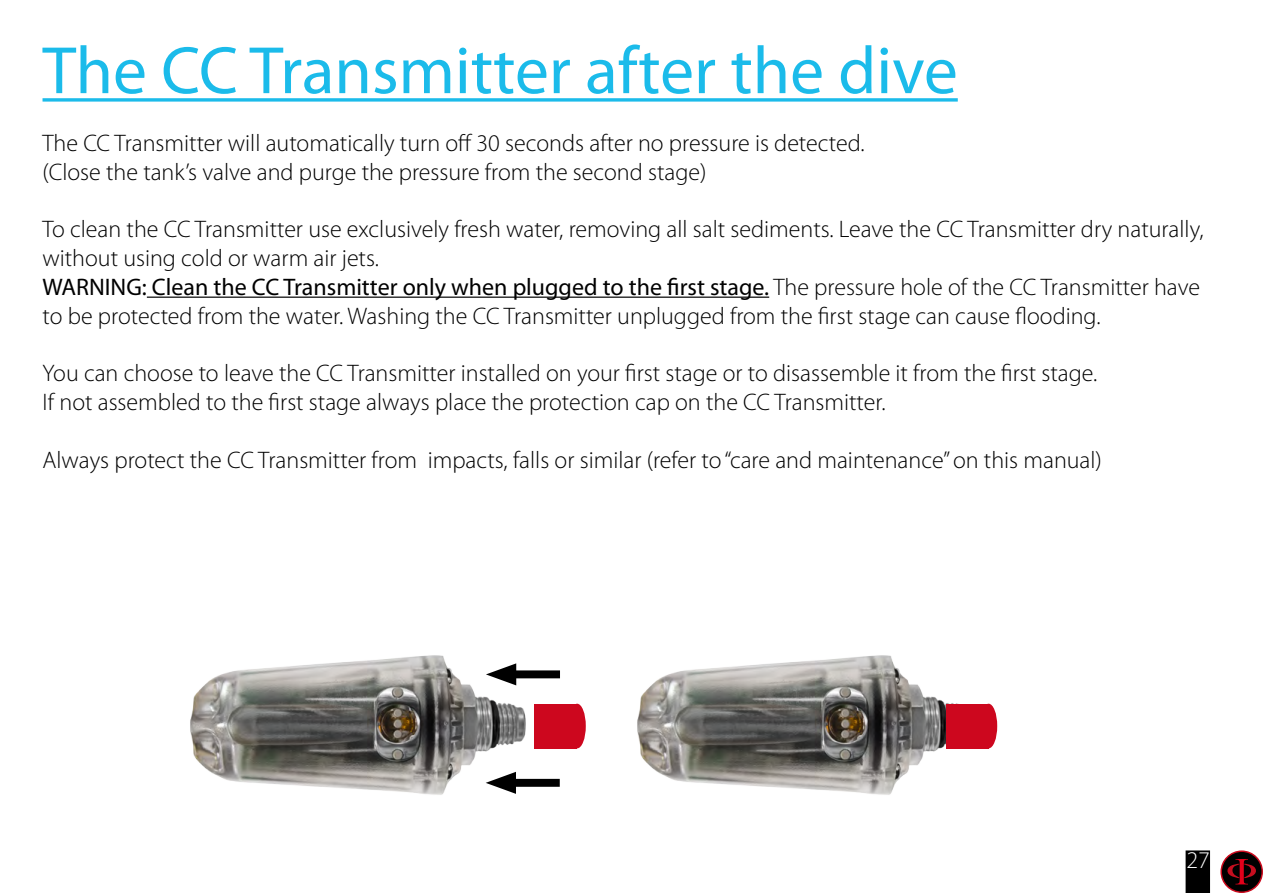
<style>
.page{position:relative;width:1263px;height:893px;background:#fff}
.page>*{position:absolute;margin:0;border:0;box-sizing:border-box;transform-origin:0 0}
.t1{font:67.5px "Myriad Pro";color:#1bbbea}
.t2{font:300 24px/28.8px "Myriad Pro";color:#000}
.t3{font:300 24px "Myriad Pro";color:#fff}
.s1{font-weight:400}
</style>
<div class="page">
<div style="left:1186px;top:851px;width:23px;height:41px;background:#000"></div>
<div style="left:1185px;top:850px;width:25px;height:43px;border:2px solid #000"></div>
<svg style="left:1221px;top:851px;width:41px;height:41px"></svg>
<div style="left:1220px;top:850px;width:43px;height:43px;border:2px solid #cb0a1d;border-radius:50%"></div>
<svg style="left:1227px;top:859px;width:29px;height:25px"></svg>
<svg style="left:43px;top:98px;width:915px;height:4px;background:#3ec5ed"></svg>
<hr style="left:147px;top:297px;width:622px;height:1px;background:#000">
<img style="left:190px;top:655px;width:359px;height:140px">
<img style="left:637px;top:655px;width:359px;height:140px">
<div style="left:534px;top:704px;width:43px;height:44px;background:#cd071e"></div>
<div style="left:568px;top:704px;width:18px;height:44px;background:#cd071e;border-radius:50%"></div>
<div style="left:946px;top:704px;width:42px;height:44px;background:#cd071e"></div>
<div style="left:980px;top:704px;width:17px;height:44px;background:#cd071e;border-radius:50%"></div>
<div style="left:503px;top:670px;width:57px;height:8px;background:#000"></div>
<svg style="left:486px;top:663px;width:30px;height:22px"></svg>
<div style="left:503px;top:779px;width:57px;height:8px;background:#000"></div>
<svg style="left:486px;top:772px;width:30px;height:22px"></svg>
<h1 class="t1" style="left:43px;top:29px;width:917px">The CC Transmitter after the dive</h1>
<p class="t2" style="left:43px;top:129px;width:824px">The CC Transmitter will automatically turn off 30 seconds after no pressure is detected. (Close the tank’s valve and purge the pressure from the second stage)</p>
<p class="t2" style="left:43px;top:215px;width:1162px">To clean the CC Transmitter use exclusively fresh water, removing all salt sediments. Leave the CC Transmitter dry naturally, without using cold or warm air jets.<br><span class="s1">WARNING: Clean the CC Transmitter only when plugged to the first stage.</span> The pressure hole of the CC Transmitter have to be protected from the water. Washing the CC Transmitter unplugged from the first stage can cause flooding.</p>
<p class="t2" style="left:43px;top:359px;width:1056px">You can choose to leave the CC Transmitter installed on your first stage or to disassemble it from the first stage.<br>If not assembled to the first stage always place the protection cap on the CC Transmitter.</p>
<p class="t2" style="left:43px;top:446px;width:1061px">Always protect the CC Transmitter from impacts, falls or similar (refer to “care and maintenance” on this manual)</p>
<p class="t3" style="left:1186px;top:847px;width:25px">27</p>
</div>
